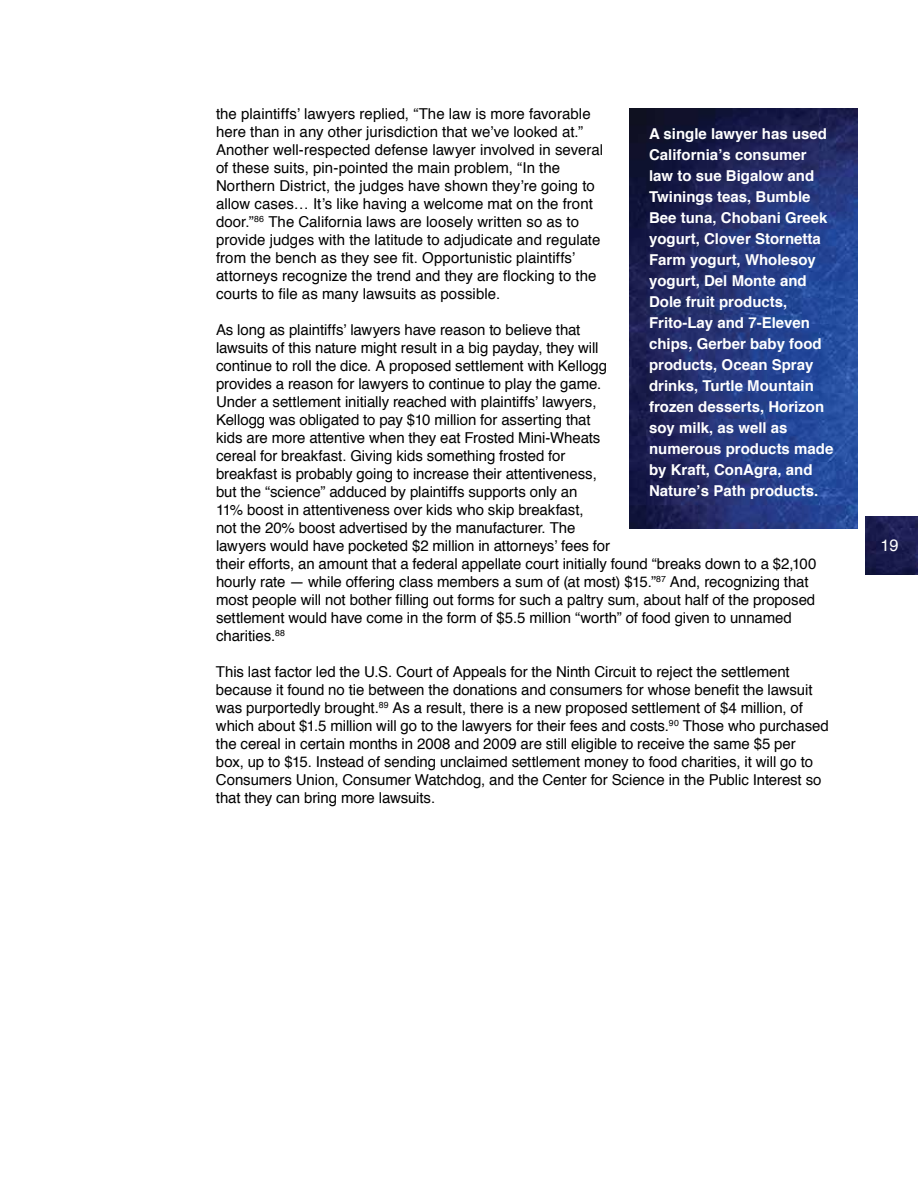
<style>
.page{position:relative;width:918px;height:1188px;background:#fff}
.page>*{position:absolute;margin:0;border:0;box-sizing:border-box;transform-origin:0 0}
.t1{font:16.5px "Helvetica";color:#fff}
.t2{font:15px/18px "Helvetica";letter-spacing:-.005em;color:#000}
.t3{font:700 15px/21px "Helvetica";color:#fff}
</style>
<div class="page">
<img style="left:865px;top:517px;width:53px;height:58px">
<img style="left:630px;top:108px;width:228px;height:420px">
<p class="t2" style="left:216px;top:105px;width:389px">the plaintiffs’ lawyers replied, “The law is more favorable here than in any other jurisdiction that we’ve looked at.” Another well-respected defense lawyer involved in several of these suits, pin-pointed the main problem, “In the Northern District, the judges have shown they’re going to allow cases… It’s like having a welcome mat on the front door.”<sup>86</sup> The California laws are loosely written so as to provide judges with the latitude to adjudicate and regulate from the bench as they see fit. Opportunistic plaintiffs’ attorneys recognize the trend and they are flocking to the courts to file as many lawsuits as possible.</p>
<p class="t2" style="left:216px;top:321px;width:602px">As long as plaintiffs’ lawyers have reason to believe that<br>lawsuits of this nature might result in a big payday, they will<br>continue to roll the dice. A proposed settlement with Kellogg<br>provides a reason for lawyers to continue to play the game.<br>Under a settlement initially reached with plaintiffs’ lawyers,<br>Kellogg was obligated to pay $10 million for asserting that<br>kids are more attentive when they eat Frosted Mini-Wheats<br>cereal for breakfast. Giving kids something frosted for<br>breakfast is probably going to increase their attentiveness,<br>but the “science” adduced by plaintiffs supports only an<br>11% boost in attentiveness over kids who skip breakfast,<br>not the 20% boost advertised by the manufacturer. The<br>lawyers would have pocketed $2 million in attorneys’ fees for<br>their efforts, an amount that a federal appellate court initially found “breaks down to a $2,100 hourly rate — while offering class members a sum of (at most) $15.”<sup>87</sup> And, recognizing that most people will not bother filling out forms for such a paltry sum, about half of the proposed settlement would have come in the form of $5.5 million “worth” of food given to unnamed charities.<sup>88</sup></p>
<p class="t2" style="left:216px;top:663px;width:614px">This last factor led the U.S. Court of Appeals for the Ninth Circuit to reject the settlement because it found no tie between the donations and consumers for whose benefit the lawsuit was purportedly brought.<sup>89</sup> As a result, there is a new proposed settlement of $4 million, of which about $1.5 million will go to the lawyers for their fees and costs.<sup>90</sup> Those who purchased the cereal in certain months in 2008 and 2009 are still eligible to receive the same $5 per<br>box, up to $15. Instead of sending unclaimed settlement money to food charities, it will go to Consumers Union, Consumer Watchdog, and the Center for Science in the Public Interest so that they can bring more lawsuits.</p>
<p class="t3" style="left:649px;top:123px;width:186px">A single lawyer has used<br>California’s consumer law to sue Bigalow and<br>Twinings teas, Bumble<br>Bee tuna, Chobani Greek yogurt, Clover Stornetta<br>Farm yogurt, Wholesoy yogurt, Del Monte and<br>Dole fruit products,<br>Frito-Lay and 7-Eleven chips, Gerber baby food products, Ocean Spray drinks, Turtle Mountain frozen desserts, Horizon soy milk, as well as numerous products made by Kraft, ConAgra, and<br>Nature’s Path products.</p>
<p class="t1" style="left:880px;top:533px;width:20px">19</p>
</div>
